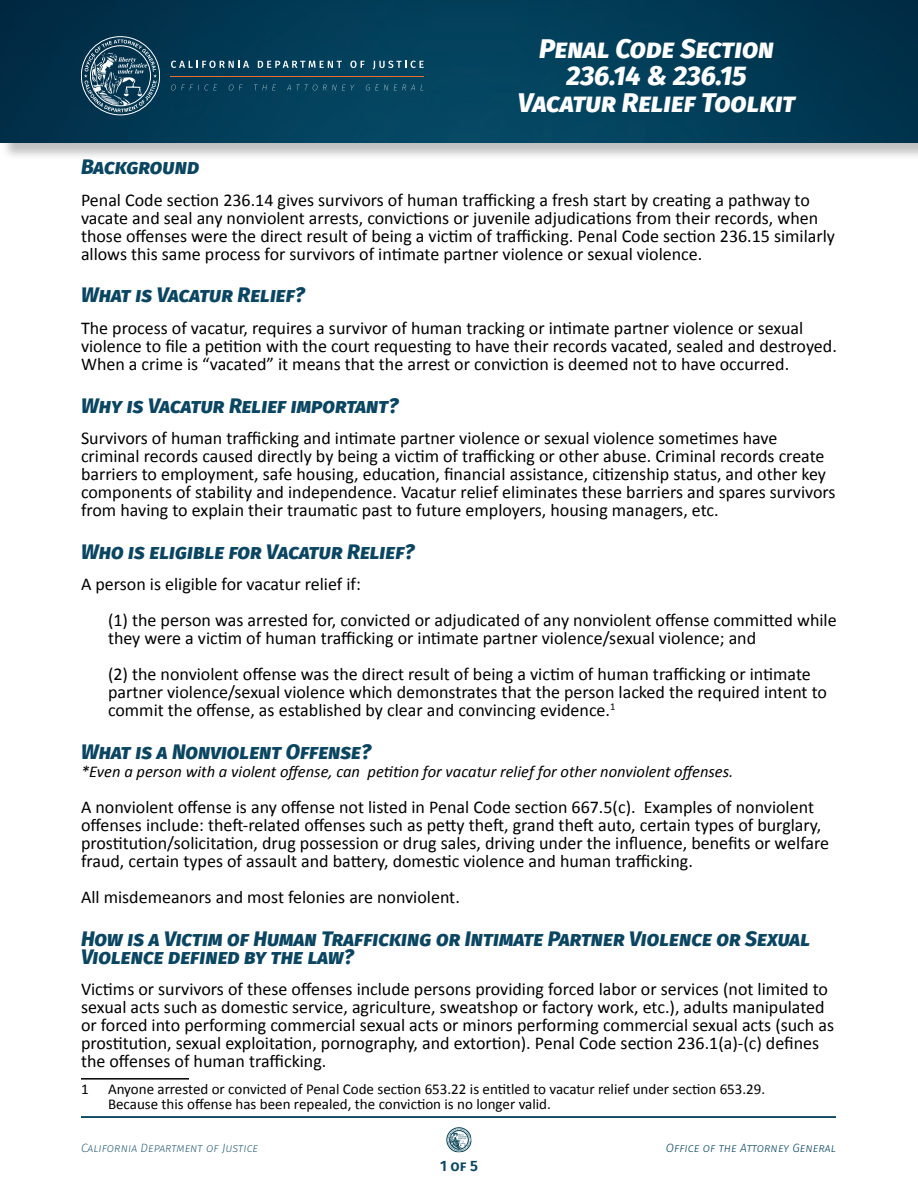
<style>
.page{position:relative;width:918px;height:1188px;background:#fff}
.page>*{position:absolute;margin:0;border:0;box-sizing:border-box;transform-origin:0 0}
.t1{font:italic 800 27px/27px "Fira Sans";color:#fff;text-align:center}
.t2{font:italic 800 21px/18px "Fira Sans";color:#0a4561}
.t3{font:18px/18px "Calibri";color:#000}
.t4{font:italic 16.5px "Calibri";color:#000}
.t5{font:15px/15px "Calibri";color:#000}
.t6{font:600 15px "Fira Sans";color:#0a4763}
.t7{font:italic 200 12px "Fira Sans";color:#0a4561}
.t8{font:italic 300 12px "Fira Sans";color:#0a4561}
</style>
<div class="page">
<svg style="left:447px;top:1128px;width:24px;height:24px"></svg>
<hr style="left:81px;top:1116px;width:755px;height:2px;background:#0a4561">
<div style="left:1px;top:1px;width:917px;height:160px;background:#000;opacity:.25"></div>
<img style="left:0;top:0;width:918px;height:142px">
<svg style="left:171px;top:61px;width:78px;height:7px"></svg>
<svg style="left:258px;top:61px;width:84px;height:7px"></svg>
<svg style="left:350px;top:61px;width:15px;height:7px"></svg>
<svg style="left:373px;top:61px;width:51px;height:8px"></svg>
<hr style="left:171px;top:76px;width:253px;height:1px;background:#e96c2a">
<svg style="left:171px;top:85px;width:28px;height:5px"></svg>
<svg style="left:205px;top:85px;width:12px;height:5px"></svg>
<svg style="left:229px;top:85px;width:4px;height:5px"></svg>
<svg style="left:239px;top:85px;width:3px;height:5px"></svg>
<svg style="left:254px;top:85px;width:22px;height:5px"></svg>
<svg style="left:287px;top:85px;width:30px;height:5px"></svg>
<svg style="left:323px;top:85px;width:13px;height:5px"></svg>
<svg style="left:342px;top:85px;width:12px;height:5px"></svg>
<svg style="left:366px;top:85px;width:22px;height:5px"></svg>
<svg style="left:394px;top:85px;width:21px;height:5px"></svg>
<svg style="left:81px;top:36px;width:79px;height:79px;background:#385e73"></svg>
<hr style="left:81px;top:1078px;width:108px;height:2px;background:#000">
<h1 class="t1" style="left:518px;top:33px;width:279px">Penal Code Section<br>236.14 &amp; 236.15<br>Vacatur Relief Toolkit</h1>
<p class="t2" style="left:81px;top:156px;width:120px">Background</p>
<p class="t3" style="left:81px;top:190px;width:756px">Penal Code section 236.14 gives survivors of human trafficking a fresh start by creating a pathway to vacate and seal any nonviolent arrests, convictions or juvenile adjudications from their records, when those offenses were the direct result of being a victim of trafficking. Penal Code section 236.15 similarly allows this same process for survivors of intimate partner violence or sexual violence.</p>
<p class="t2" style="left:81px;top:284px;width:225px">What is Vacatur Relief?</p>
<p class="t3" style="left:81px;top:318px;width:757px">The process of vacatur, requires a survivor of human tracking or intimate partner violence or sexual violence to file a petition with the court requesting to have their records vacated, sealed and destroyed.<br>When a crime is “vacated” it means that the arrest or conviction is deemed not to have occurred.</p>
<p class="t2" style="left:81px;top:395px;width:319px">Why is Vacatur Relief important?</p>
<p class="t3" style="left:81px;top:429px;width:756px">Survivors of human trafficking and intimate partner violence or sexual violence sometimes have criminal records caused directly by being a victim of trafficking or other abuse. Criminal records create barriers to employment, safe housing, education, financial assistance, citizenship status, and other key components of stability and independence. Vacatur relief eliminates these barriers and spares survivors from having to explain their traumatic past to future employers, housing managers, etc.</p>
<p class="t2" style="left:81px;top:541px;width:335px">Who is eligible for Vacatur Relief?</p>
<p class="t3" style="left:108px;top:566px;width:730px;line-height:36px;text-indent:-27px">A person is eligible for vacatur relief if:<br>(1) the person was arrested for, convicted or adjudicated of any nonviolent offense committed while</p>
<p class="t3" style="left:108px;top:620px;width:704px;line-height:36px">they were a victim of human trafficking or intimate partner violence/sexual violence; and<br>(2) the nonviolent offense was the direct result of being a victim of human trafficking or intimate</p>
<p class="t3" style="left:108px;top:683px;width:721px">partner violence/sexual violence which demonstrates that the person lacked the required intent to commit the offense, as established by clear and convincing evidence.<sup>1</sup></p>
<p class="t2" style="left:81px;top:741px;width:292px">What is a Nonviolent Offense?</p>
<p class="t4" style="left:81px;top:760px;width:654px">*Even a person with a violent offense, can petition for vacatur relief for other nonviolent offenses.</p>
<p class="t3" style="left:81px;top:798px;width:750px">A nonviolent offense is any offense not listed in Penal Code section 667.5(c). Examples of nonviolent offenses include: theft-related offenses such as petty theft, grand theft auto, certain types of burglary, prostitution/solicitation, drug possession or drug sales, driving under the influence, benefits or welfare fraud, certain types of assault and battery, domestic violence and human trafficking.</p>
<p class="t3" style="left:81px;top:888px;width:380px">All misdemeanors and most felonies are nonviolent.</p>
<p class="t2" style="left:81px;top:928px;width:731px">How is a Victim of Human Trafficking or Intimate Partner Violence or Sexual<br>Violence defined by the law?</p>
<p class="t3" style="left:81px;top:980px;width:755px">Victims or survivors of these offenses include persons providing forced labor or services (not limited to sexual acts such as domestic service, agriculture, sweatshop or factory work, etc.), adults manipulated or forced into performing commercial sexual acts or minors performing commercial sexual acts (such as prostitution, sexual exploitation, pornography, and extortion). Penal Code section 236.1(a)-(c) defines the offenses of human trafficking.</p>
<p class="t5" style="left:81px;top:1081px;width:9px">1</p>
<p class="t5" style="left:108px;top:1081px;width:659px">Anyone arrested or convicted of Penal Code section 653.22 is entitled to vacatur relief under section 653.29.<br>Because this offense has been repealed, the conviction is no longer valid.</p>
<p class="t7" style="left:81px;top:1140px;width:179px">California Department of Justice</p>
<p class="t8" style="left:666px;top:1140px;width:172px">Office of the Attorney General</p>
<p class="t6" style="left:440px;top:1154px;width:39px">1 of 5</p>
</div>
